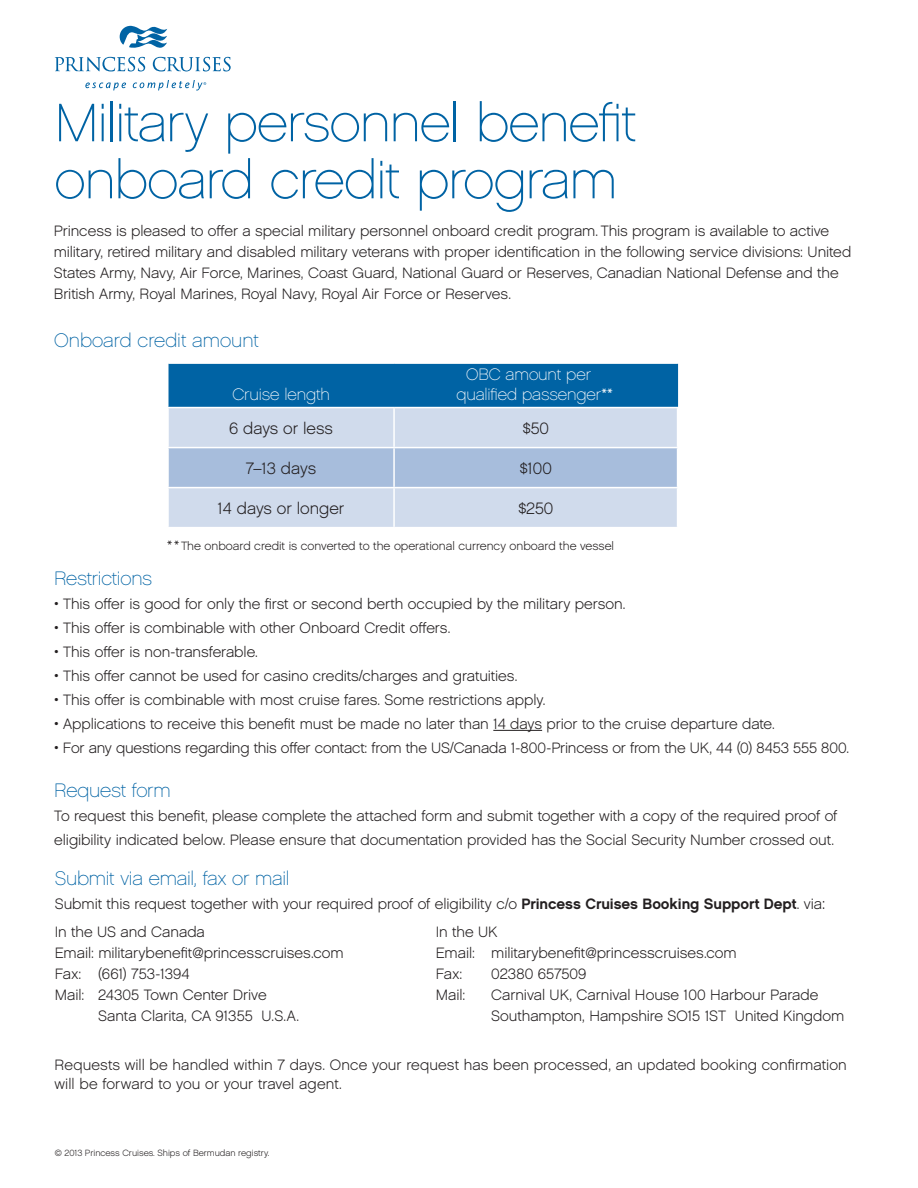
<style>
.page{position:relative;width:918px;height:1188px;background:#fff}
.page>*{position:absolute;margin:0;border:0;box-sizing:border-box;transform-origin:0 0}
.t1{font:54px/57px "Chalet Paris Nineteen Sixty";letter-spacing:-.02em;color:#0063a4}
.t2{font:19.5px "Chalet Paris Nineteen Sixty";letter-spacing:-.01em;color:#0063a4}
.t3{font:16.5px "Chalet Paris Nineteen Sixty";letter-spacing:-.005em;color:#fff}
.t4{font:16.5px "Chalet English Channel";color:#231f20}
.t5{font:15px/21px "Chalet English Channel";letter-spacing:-.005em;color:#231f20}
.t6{font:12px "Chalet English Channel";color:#231f20}
.t7{font:9px "Chalet English Channel";color:#231f20}
.s1{font-family:"Chalet English Channel"}
.s2{font-size:15px}
.s3{font-family:"Chalet New York Nineteen Sixty"}
.s4{font-size:16.5px}
</style>
<div class="page">
<div style="left:168px;top:363px;width:510px;height:45px;background:#0063a4"></div>
<div style="left:169px;top:408px;width:508px;height:119px;background:#d0dbec"></div>
<div style="left:169px;top:448px;width:508px;height:39px;background:#a7bddc"></div>
<hr style="left:168px;top:363px;width:226px;height:1px;background:#fff">
<hr style="left:168px;top:364px;width:1px;height:43px;background:#fff">
<hr style="left:394px;top:363px;width:284px;height:1px;background:#fff">
<hr style="left:167px;top:407px;width:227px;height:1px;background:#fff">
<hr style="left:394px;top:407px;width:284px;height:1px;background:#fff">
<hr style="left:393px;top:408px;width:2px;height:39px;background:#fff">
<hr style="left:167px;top:447px;width:227px;height:1px;background:#fff">
<hr style="left:394px;top:447px;width:284px;height:1px;background:#fff">
<hr style="left:393px;top:448px;width:2px;height:39px;background:#fff">
<hr style="left:167px;top:487px;width:227px;height:1px;background:#fff">
<hr style="left:394px;top:487px;width:284px;height:1px;background:#fff">
<hr style="left:393px;top:488px;width:2px;height:39px;background:#fff">
<hr style="left:493px;top:730px;width:49px;height:1px;background:#231f20">
<svg style="left:55px;top:26px;width:176px;height:45px"></svg>
<svg style="left:85px;top:82px;width:41px;height:8px"></svg>
<svg style="left:133px;top:80px;width:73px;height:11px"></svg>
<h1 class="t1" style="left:55px;top:95px;width:583px">Military personnel benefit onboard credit program</h1>
<p class="t5" style="left:54px;top:220px;width:799px">Princess is pleased to offer a special military personnel onboard credit program. This program is available to active military, retired military and disabled military veterans with proper identification in the following service divisions: United States Army, Navy, Air Force, Marines, Coast Guard, National Guard or Reserves, Canadian National Defense and the British Army, Royal Marines, Royal Navy, Royal Air Force or Reserves.</p>
<h2 class="t2" style="left:54px;top:329px;width:206px">Onboard credit amount</h2>
<p class="t3" style="left:466px;top:365px;width:127px">OBC amount per</p>
<p class="t3" style="left:232px;top:385px;width:99px">Cruise length</p>
<p class="t3" style="left:456px;top:385px;width:158px">qualified passenger<span class="s1">**</span></p>
<p class="t4" style="left:229px;top:418px;width:105px">6 days or less</p>
<p class="t4" style="left:523px;top:418px;width:28px">$50</p>
<p class="t4" style="left:246px;top:458px;width:72px">7–13 days</p>
<p class="t4" style="left:520px;top:458px;width:34px">$100</p>
<p class="t4" style="left:218px;top:498px;width:128px">14 days or longer</p>
<p class="t4" style="left:518px;top:498px;width:36px">$250</p>
<p class="t6" style="left:167px;top:538px;width:448px"><span class="s2">**</span> The onboard credit is converted to the operational currency onboard the vessel</p>
<h2 class="t2" style="left:54px;top:567px;width:100px">Restrictions</h2>
<p class="t5" style="left:54px;top:593px;width:573px">• This offer is good for only the first or second berth occupied by the military person.</p>
<p class="t5" style="left:54px;top:617px;width:398px">• This offer is combinable with other Onboard Credit offers.</p>
<p class="t5" style="left:54px;top:641px;width:205px">• This offer is non-transferable.</p>
<p class="t5" style="left:54px;top:665px;width:465px">• This offer cannot be used for casino credits/charges and gratuities.</p>
<p class="t5" style="left:54px;top:689px;width:493px">• This offer is combinable with most cruise fares. Some restrictions apply.</p>
<p class="t5" style="left:54px;top:713px;width:722px">• Applications to receive this benefit must be made no later than 14 days prior to the cruise departure date.</p>
<p class="t5" style="left:54px;top:737px;width:797px">• For any questions regarding this offer contact: from the US/Canada 1-800-Princess or from the UK, 44 (0) 8453 555 800.</p>
<h2 class="t2" style="left:54px;top:779px;width:118px">Request form</h2>
<p class="t5" style="left:54px;top:803px;width:785px;line-height:24px">To request this benefit, please complete the attached form and submit together with a copy of the required proof of eligibility indicated below. Please ensure that documentation provided has the Social Security Number crossed out.</p>
<h2 class="t2" style="left:55px;top:867px;width:236px">Submit via email, fax or mail</h2>
<p class="t5" style="left:55px;top:890px;width:772px;line-height:27.8px">Submit this request together with your required proof of eligibility c/o <span class="s3">Princess Cruises Booking Support Dept</span>. via<span class="s4">:<br></span>In the US and Canada</p>
<p class="t5" style="left:436px;top:921px;width:63px">In the UK</p>
<p class="t5" style="left:55px;top:942px;width:291px">Email: militarybenefit@princesscruises.com</p>
<p class="t5" style="left:436px;top:942px;width:303px">Email: militarybenefit@princesscruises.com</p>
<p class="t5" style="left:55px;top:963px;width:136px">Fax: (661) 753-1394</p>
<p class="t5" style="left:436px;top:963px;width:28px">Fax:</p>
<p class="t5" style="left:491px;top:963px;width:97px">02380 657509</p>
<p class="t5" style="left:55px;top:984px;width:213px">Mail: 24305 Town Center Drive</p>
<p class="t5" style="left:436px;top:984px;width:31px">Mail:</p>
<p class="t5" style="left:491px;top:984px;width:329px">Carnival UK, Carnival House 100 Harbour Parade</p>
<p class="t5" style="left:98px;top:1005px;width:202px">Santa Clarita, CA 91355 U.S.A.</p>
<p class="t5" style="left:491px;top:1005px;width:355px">Southampton, Hampshire SO15 1ST United Kingdom</p>
<p class="t5" style="left:55px;top:1055px;width:794px;line-height:19.5px">Requests will be handled within 7 days. Once your request has been processed, an updated booking confirmation will be forward to you or your travel agent.</p>
<p class="t7" style="left:55px;top:1147px;width:216px">© 2013 Princess Cruises. Ships of Bermudan registry.</p>
</div>
